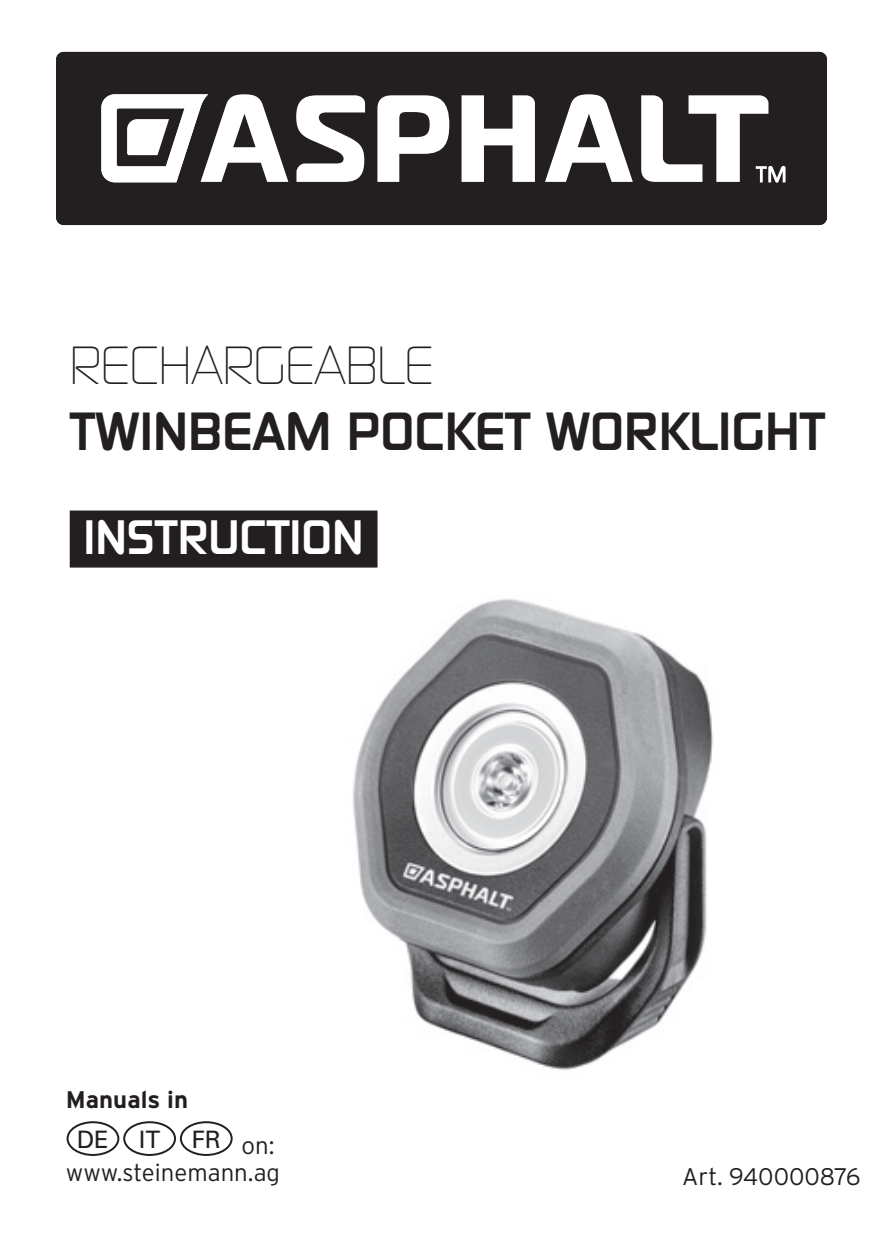
<style>
.page{position:relative;width:893px;height:1234px;background:#fff}
.page>*{position:absolute;margin:0;border:0;box-sizing:border-box;transform-origin:0 0}
.t1{font:700 48px "Sol Pro";color:#231f20}
.t2{font:300 48px "Sol Pro";color:#231f20}
.t3{font:700 43.2px "Sol Pro";color:#fff}
.t4{font:300 24px "Interstate";color:#231f20}
.t5{font:700 24px "Interstate";color:#231f20}
.t6{font:24px "Univers";color:#231f20}
</style>
<div class="page">
<div style="left:56px;top:52px;width:771px;height:173px;background:#231f20;border-radius:8px"></div>
<svg style="left:545px;top:94px;width:88px;height:88px"></svg>
<svg style="left:296px;top:95px;width:69px;height:87px"></svg>
<svg style="left:377px;top:95px;width:72px;height:87px"></svg>
<svg style="left:461px;top:95px;width:74px;height:87px"></svg>
<svg style="left:101px;top:94px;width:187px;height:88px"></svg>
<svg style="left:641px;top:95px;width:144px;height:88px"></svg>
<img style="left:247px;top:565px;width:467px;height:505px">
<div style="left:67px;top:1120px;width:52px;height:35px;border:2px solid #231f20;border-radius:50%"></div>
<div style="left:180px;top:1120px;width:53px;height:35px;border:2px solid #231f20;border-radius:50%"></div>
<div style="left:123px;top:1120px;width:53px;height:35px;border:2px solid #231f20;border-radius:50%"></div>
<div style="left:70px;top:510px;width:307px;height:57px;background:#231f20"></div>
<h1 class="t2" style="left:70px;top:336px;width:365px">RECHARGEABLE</h1>
<h1 class="t1" style="left:70px;top:400px;width:757px">TWINBEAM POCKET WORKLIGHT</h1>
<h2 class="t3" style="left:83px;top:509px;width:282px">INSTRUCTION</h2>
<p class="t5" style="left:66px;top:1086px;width:124px">Manuals in</p>
<p class="t6" style="left:77px;top:1124px;width:85px">DE IT</p>
<p class="t6" style="left:192px;top:1124px;width:31px">FR</p>
<p class="t4" style="left:242px;top:1131px;width:34px">on:</p>
<p class="t4" style="left:66px;top:1158px;width:216px">www.steinemann.ag</p>
<p class="t4" style="left:682px;top:1162px;width:180px">Art. 940000876</p>
</div>
